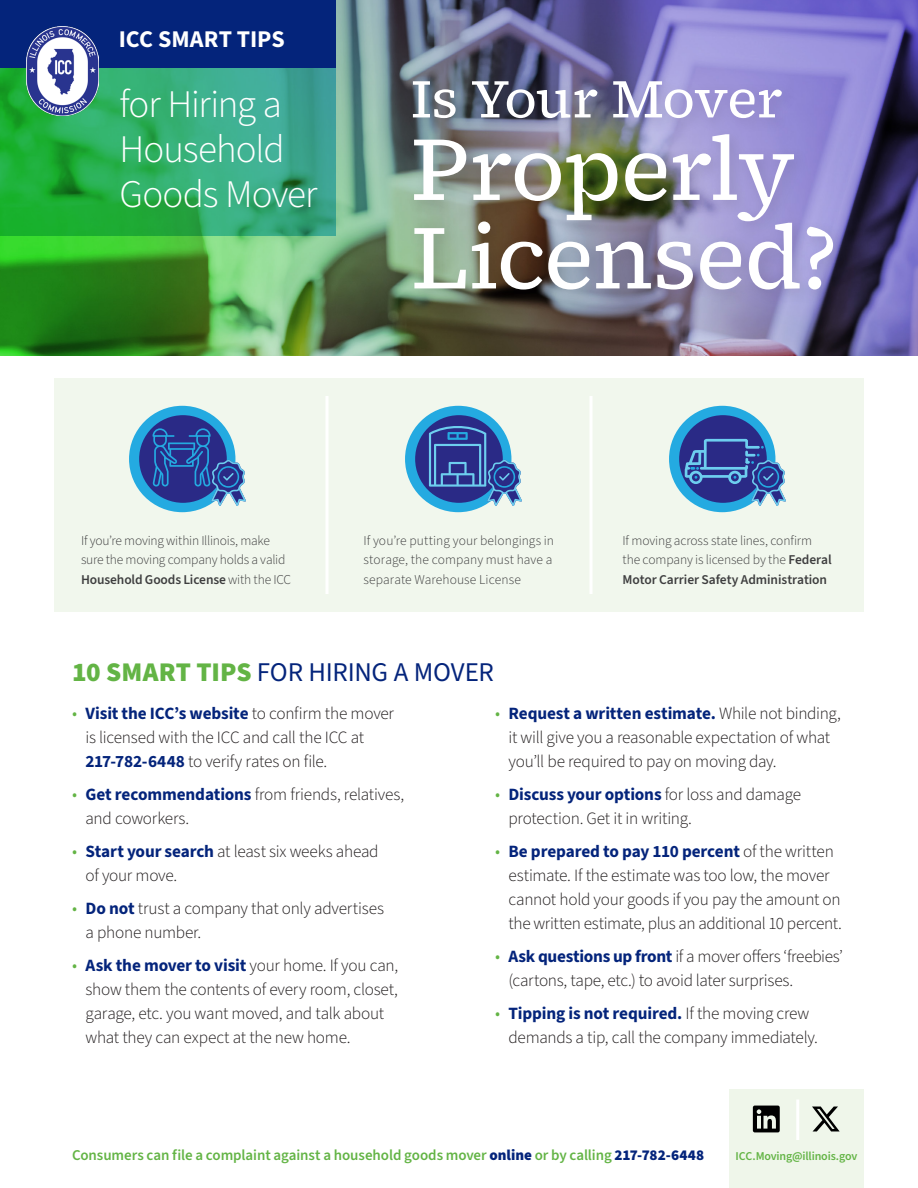
<style>
.page{position:relative;width:918px;height:1188px;background:#fff}
.page>*{position:absolute;margin:0;border:0;box-sizing:border-box;transform-origin:0 0}
.Title_Line-Lg{font:90px/88.5px "Source Serif 4 Caption";letter-spacing:-.02em;color:#fff}
.Title_Line-Sm{font:54px "Source Serif 4 Caption";letter-spacing:-.025em;color:#fff}
.Smart_Tips_Topic_Head{font:300 39px/45px "Source Sans 3";letter-spacing:-.025em;color:#fff}
.Subhead_A{font:27px "Source Sans 3";letter-spacing:-.01em;color:#04247b}
.ICC_Smart_Tips{font:700 24px "Source Sans 3";color:#fff}
.t1{font:300 17.25px/24px "Source Sans 3";letter-spacing:-.015em;color:#231f20}
.CTA_Footnote{font:600 15px "Source Sans 3";letter-spacing:-.005em;color:#63b445}
.Captions{font:300 13.5px/19.5px "Source Sans 3";letter-spacing:-.005em;color:#3e3e3f}
.CTA_Footnote-Spanish{font:600 12px "Source Sans 3";letter-spacing:-.015em;color:#63b445}
.s1{font-weight:600}
.s2{font-weight:900;color:#63b445}
.s3{font-size:18px;color:#63b445}
.s4{font-weight:700;color:#04247b}
.s5{font-size:18px}
.s6{font-weight:900;color:#04247b}
</style>
<div class="page">
<img style="left:0;top:0;width:918px;height:356px">
<div style="left:729px;top:1089px;width:135px;height:99px;background:#eff6ea"></div>
<svg style="left:0;top:68px;width:336px;height:168px"></svg>
<div style="left:0;top:0;width:336px;height:68px;background:#04247b"></div>
<div style="left:54px;top:378px;width:810px;height:234px;background:#f1f7ed"></div>
<hr style="left:326px;top:396px;width:2px;height:198px;background:#fff">
<hr style="left:590px;top:396px;width:2px;height:198px;background:#fff">
<hr style="left:796px;top:1100px;width:3px;height:40px;background:#fff">
<div style="left:129px;top:406px;width:106px;height:106px;background:#24aae1;border-radius:50%"></div>
<div style="left:139px;top:415px;width:88px;height:88px;background:#2a2a86;border-radius:50%"></div>
<svg style="left:153px;top:428px;width:93px;height:78px"></svg>
<div style="left:405px;top:406px;width:106px;height:106px;background:#24aae1;border-radius:50%"></div>
<div style="left:415px;top:415px;width:88px;height:88px;background:#2a2a86;border-radius:50%"></div>
<svg style="left:429px;top:424px;width:93px;height:82px"></svg>
<div style="left:669px;top:406px;width:106px;height:106px;background:#24aae1;border-radius:50%"></div>
<div style="left:679px;top:415px;width:88px;height:88px;background:#2a2a86;border-radius:50%"></div>
<svg style="left:685px;top:439px;width:101px;height:67px"></svg>
<img style="left:27px;top:27px;width:72px;height:89px">
<svg style="left:753px;top:1106px;width:27px;height:26px"></svg>
<svg style="left:812px;top:1107px;width:28px;height:24px"></svg>
<div style="left:404px;top:72px;width:446px;height:235px;background:#231f20;opacity:.15"></div>
<p class="ICC_Smart_Tips" style="left:119px;top:23px;width:167px">ICC SMART TIPS</p>
<p class="Smart_Tips_Topic_Head" style="left:120px;top:82px;width:199px">for Hiring a<br>Household<br>Goods Mover</p>
<p class="Title_Line-Sm" style="left:411px;top:64px;width:373px">Is Your Mover</p>
<p class="Title_Line-Lg" style="left:411px;top:126px;width:428px">Properly<br>Licensed?</p>
<p class="Captions" style="left:81px;top:530px;width:212px">If you’re moving within Illinois, make sure the moving company holds a valid<br><span class="s1">Household Goods License</span> with the ICC</p>
<p class="Captions" style="left:363px;top:530px;width:192px">If you’re putting your belongings in storage, the company must have a separate Warehouse License</p>
<p class="Captions" style="left:622px;top:530px;width:211px">If moving across state lines, confirm the company is licensed by the <span class="s1">Federal<br>Motor Carrier Safety Administration</span></p>
<p class="Subhead_A" style="left:72px;top:655px;width:423px"><span class="s2">10 SMART TIPS</span> FOR HIRING A MOVER</p>
<p class="t1" style="left:86px;top:701px;width:310px;text-indent:-14px"><span class="s3">•</span> <span class="s4">Visit the ICC’s website</span> to confirm the mover is licensed with the ICC and call the ICC at<br><span class="s4">217-782-6448</span> to verify rates on file.</p>
<p class="t1" style="left:86px;top:782px;width:320px;text-indent:-14px"><span class="s3">•</span> <span class="s4">Get recommendations</span> from friends, relatives, and coworkers.</p>
<p class="t1" style="left:86px;top:839px;width:295px;text-indent:-14px"><span class="s3">•</span> <span class="s4">Start your search</span> at least six weeks ahead of your move.</p>
<p class="t1" style="left:86px;top:896px;width:300px;text-indent:-14px"><span class="s3">•</span> <span class="s4">Do not</span> trust a company that only advertises a phone number.</p>
<p class="t1" style="left:86px;top:953px;width:314px;text-indent:-14px"><span class="s3">•</span> <span class="s4">Ask the mover to visit</span> your home. If you can, show them the contents of every room, closet, garage, etc. you want moved, and talk about what they can expect at the new home.</p>
<p class="t1" style="left:508px;top:701px;width:334px;text-indent:-14px"><span class="s3">•</span> <span class="s4">Request a written estimate.</span> While not binding, it will give you a reasonable expectation of what you’ll be required to pay on moving day.</p>
<p class="t1" style="left:508px;top:782px;width:294px;text-indent:-14px"><span class="s3">•</span> <span class="s4">Discuss your options</span> for loss and damage protection. Get it in writing.</p>
<p class="t1" style="left:508px;top:839px;width:335px;text-indent:-14px"><span class="s3">•</span> <span class="s4">Be prepared to pay 110 percent</span> of the written estimate. If the estimate was too low, the mover cannot hold your goods if you pay the amount on the written estimate, plus an additional 10 percent.</p>
<p class="t1" style="left:508px;top:944px;width:336px;text-indent:-14px"><span class="s3">•</span> <span class="s4">Ask questions up front</span> if a mover offers ‘freebies’ (cartons, tape, etc.) <span class="s5">t</span>o avoid later surprises.</p>
<p class="t1" style="left:508px;top:1001px;width:311px;text-indent:-14px"><span class="s3">•</span> <span class="s4">Tipping is not required.</span> If the moving crew demands a tip, call the company immediately.</p>
<p class="CTA_Footnote" style="left:72px;top:1146px;width:634px">Consumers can file a complaint against a household goods mover <span class="s6">online</span> or by calling <span class="s6">217-782-6448</span></p>
<p class="CTA_Footnote-Spanish" style="left:736px;top:1149px;width:123px">ICC.Moving@illinois.gov</p>
</div>
